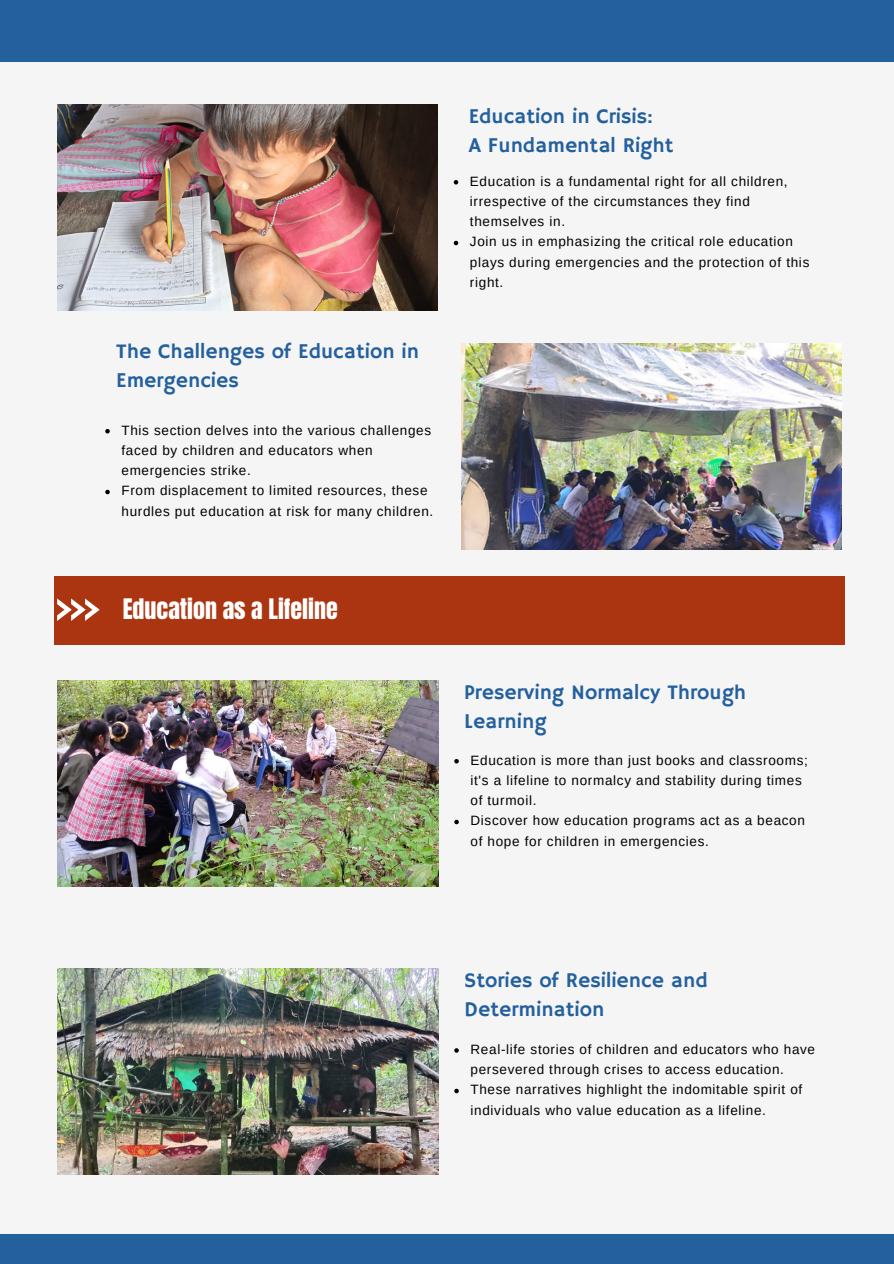
<style>
.page{position:relative;width:894px;height:1264px;background:#fff}
.page>*{position:absolute;margin:0;border:0;box-sizing:border-box;transform-origin:0 0}
.t1{font:24px "Anton";color:#fff}
.t2{font:21px/29.2px "Hammersmith One";color:#24609e}
.t3{font:13.5px/20.2px "Arimo";letter-spacing:.05em;color:#000}
</style>
<div class="page">
<div style="left:0;top:0;width:893px;height:1263px;background:#f5f5f5"></div>
<div style="left:0;top:0;width:893px;height:62px;background:#24609e"></div>
<div style="left:0;top:1233px;width:893px;height:30px;background:#24609e"></div>
<img style="left:57px;top:104px;width:380px;height:206px">
<img style="left:461px;top:343px;width:379px;height:206px">
<div style="left:54px;top:576px;width:790px;height:68px;background:#ab3510"></div>
<svg style="left:57px;top:598px;width:43px;height:23px"></svg>
<img style="left:58px;top:680px;width:380px;height:206px">
<img style="left:58px;top:968px;width:380px;height:206px">
<svg style="left:453px;top:180px;width:5px;height:4px"></svg>
<svg style="left:453px;top:241px;width:5px;height:4px"></svg>
<svg style="left:105px;top:429px;width:5px;height:4px"></svg>
<svg style="left:105px;top:490px;width:5px;height:4px"></svg>
<svg style="left:454px;top:759px;width:4px;height:4px"></svg>
<svg style="left:454px;top:819px;width:4px;height:5px"></svg>
<svg style="left:454px;top:1048px;width:4px;height:4px"></svg>
<svg style="left:454px;top:1088px;width:4px;height:5px"></svg>
<p class="t2" style="left:116px;top:337px;width:304px">The Challenges of Education in<br>Emergencies</p>
<p class="t3" style="left:121px;top:420px;width:311px">This section delves into the various challenges faced by children and educators when emergencies strike.</p>
<p class="t3" style="left:121px;top:480px;width:313px">From displacement to limited resources, these hurdles put education at risk for many children.</p>
<p class="t1" style="left:123px;top:591px;width:216px">Education as a Lifeline</p>
<p class="t2" style="left:468px;top:102px;width:185px">Education in Crisis:</p>
<p class="t2" style="left:468px;top:131px;width:206px">A Fundamental Right</p>
<p class="t3" style="left:470px;top:171px;width:319px">Education is a fundamental right for all children, irrespective of the circumstances they find themselves in.</p>
<p class="t3" style="left:470px;top:231px;width:341px">Join us in emphasizing the critical role education plays during emergencies and the protection of this right.</p>
<p class="t2" style="left:464px;top:678px;width:283px">Preserving Normalcy Through<br>Learning</p>
<p class="t3" style="left:470px;top:749px;width:339px">Education is more than just books and classrooms; it's a lifeline to normalcy and stability during times of turmoil.</p>
<p class="t3" style="left:470px;top:810px;width:336px">Discover how education programs act as a beacon of hope for children in emergencies.</p>
<p class="t2" style="left:464px;top:966px;width:245px">Stories of Resilience and<br>Determination</p>
<p class="t3" style="left:470px;top:1039px;width:346px">Real-life stories of children and educators who have persevered through crises to access education.</p>
<p class="t3" style="left:470px;top:1079px;width:333px">These narratives highlight the indomitable spirit of individuals who value education as a lifeline.</p>
</div>
